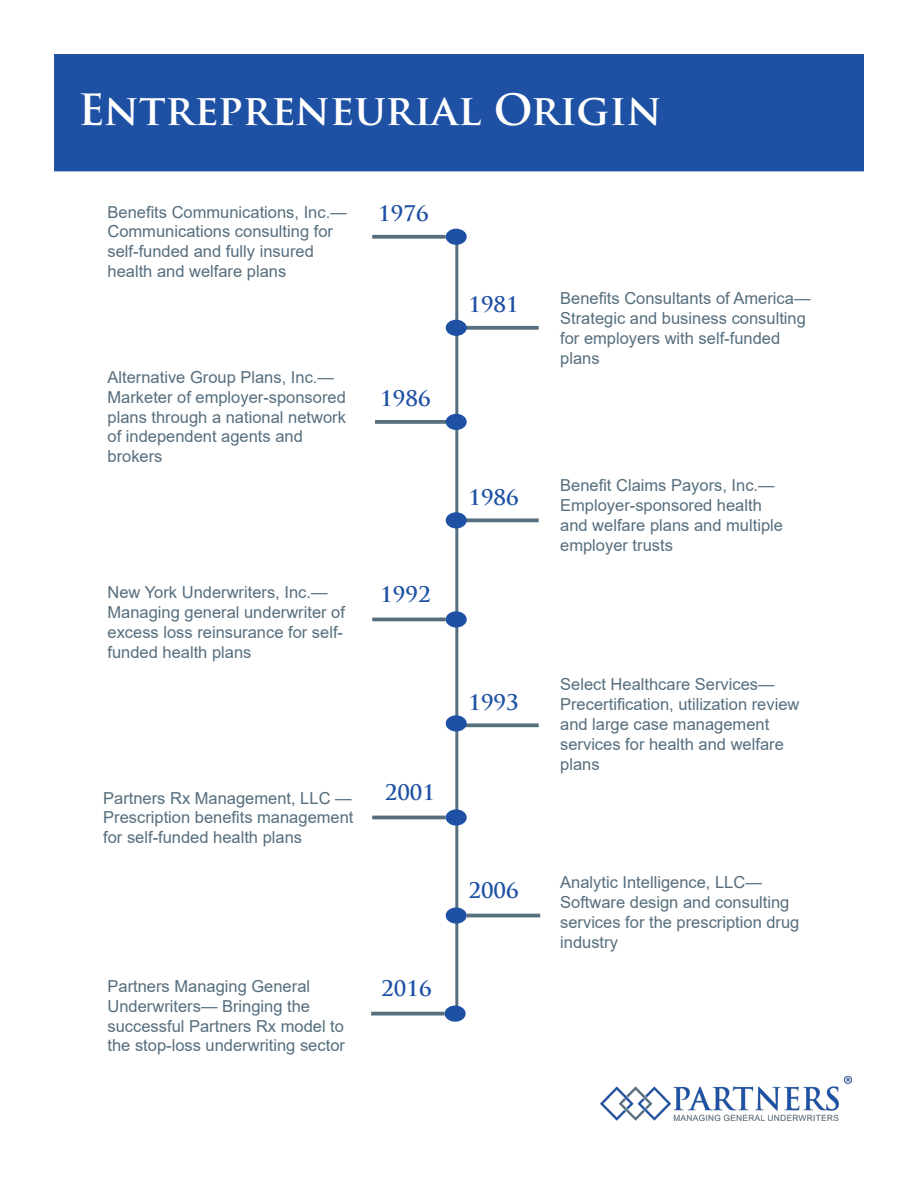
<style>
.page{position:relative;width:918px;height:1188px;background:#fff}
.page>*{position:absolute;margin:0;border:0;box-sizing:border-box;transform-origin:0 0}
.t1{font:700 42px "Trajan Pro";color:#fff}
.t2{font:700 21px "Trajan Pro";color:#1e51a4}
.t3{font:16.5px/19.8px "Arial";color:#566e7e}
</style>
<div class="page">
<div style="left:455px;top:240px;width:3px;height:778px;border:2px solid #566e7e"></div>
<div style="left:54px;top:54px;width:810px;height:117px;background:#1e51a4"></div>
<svg style="left:372px;top:235px;width:74px;height:4px"></svg>
<svg style="left:467px;top:326px;width:72px;height:4px"></svg>
<svg style="left:375px;top:420px;width:71px;height:4px"></svg>
<svg style="left:467px;top:518px;width:72px;height:4px"></svg>
<hr style="left:467px;top:914px;width:73px;height:3px;background:#566e7e">
<hr style="left:372px;top:816px;width:74px;height:3px;background:#566e7e">
<svg style="left:466px;top:723px;width:73px;height:4px"></svg>
<svg style="left:371px;top:1012px;width:74px;height:4px"></svg>
<div style="left:446px;top:908px;width:20px;height:15px;background:#1e51a4;border-radius:50%"></div>
<div style="left:446px;top:907px;width:21px;height:17px;border:2px solid #1e51a4;border-radius:50%"></div>
<hr style="left:372px;top:618px;width:74px;height:3px;background:#566e7e">
<div style="left:446px;top:229px;width:20px;height:15px;background:#1e51a4;border-radius:50%"></div>
<div style="left:446px;top:229px;width:21px;height:16px;border:2px solid #1e51a4;border-radius:50%"></div>
<div style="left:446px;top:320px;width:20px;height:15px;background:#1e51a4;border-radius:50%"></div>
<div style="left:446px;top:320px;width:21px;height:16px;border:2px solid #1e51a4;border-radius:50%"></div>
<div style="left:446px;top:415px;width:20px;height:14px;background:#1e51a4;border-radius:50%"></div>
<div style="left:446px;top:414px;width:21px;height:16px;border:2px solid #1e51a4;border-radius:50%"></div>
<div style="left:446px;top:513px;width:20px;height:15px;background:#1e51a4;border-radius:50%"></div>
<div style="left:446px;top:512px;width:21px;height:16px;border:2px solid #1e51a4;border-radius:50%"></div>
<div style="left:446px;top:612px;width:20px;height:15px;background:#1e51a4;border-radius:50%"></div>
<div style="left:446px;top:611px;width:21px;height:17px;border:2px solid #1e51a4;border-radius:50%"></div>
<div style="left:446px;top:716px;width:20px;height:15px;background:#1e51a4;border-radius:50%"></div>
<div style="left:446px;top:715px;width:21px;height:17px;border:2px solid #1e51a4;border-radius:50%"></div>
<div style="left:446px;top:810px;width:20px;height:15px;background:#1e51a4;border-radius:50%"></div>
<div style="left:446px;top:809px;width:21px;height:17px;border:2px solid #1e51a4;border-radius:50%"></div>
<div style="left:445px;top:1006px;width:20px;height:15px;background:#1e51a4;border-radius:50%"></div>
<div style="left:445px;top:1006px;width:21px;height:16px;border:2px solid #1e51a4;border-radius:50%"></div>
<img style="left:600px;top:1075px;width:252px;height:46px">
<p class="t1" style="left:78px;top:83px;width:585px">Entrepreneurial Origin</p>
<p class="t3" style="left:108px;top:202px;width:241px">Benefits Communications, Inc.—<br>Communications consulting for self-funded and fully insured health and welfare plans</p>
<p class="t2" style="left:378px;top:201px;width:52px">1976</p>
<p class="t3" style="left:108px;top:367px;width:240px">Alternative Group Plans, Inc.—<br>Marketer of employer-sponsored plans through a national network of independent agents and brokers</p>
<p class="t2" style="left:380px;top:386px;width:52px">1986</p>
<p class="t3" style="left:108px;top:582px;width:239px">New York Underwriters, Inc.—<br>Managing general underwriter of excess loss reinsurance for self&shy;funded health plans</p>
<p class="t2" style="left:380px;top:581px;width:52px">1992</p>
<p class="t3" style="left:103px;top:788px;width:252px;text-align:justify">Partners Rx Management, LLC — Prescription benefits management for self-funded health plans</p>
<p class="t2" style="left:385px;top:779px;width:52px">2001</p>
<p class="t3" style="left:108px;top:976px;width:239px">Partners Managing General<br>Underwriters— Bringing the successful Partners Rx model to the stop-loss underwriting sector</p>
<p class="t2" style="left:381px;top:975px;width:52px">2016</p>
<p class="t2" style="left:468px;top:292px;width:52px">1981</p>
<p class="t2" style="left:468px;top:484px;width:52px">1986</p>
<p class="t2" style="left:468px;top:690px;width:52px">1993</p>
<p class="t2" style="left:468px;top:877px;width:52px">2006</p>
<p class="t3" style="left:560px;top:288px;width:252px">Benefits Consultants of America—<br>Strategic and business consulting for employers with self-funded plans</p>
<p class="t3" style="left:560px;top:476px;width:216px">Benefit Claims Payors, Inc.—</p>
<p class="t3" style="left:560px;top:495px;width:224px">Employer-sponsored health and welfare plans and multiple employer trusts</p>
<p class="t3" style="left:560px;top:675px;width:241px">Select Healthcare Services—<br>Precertification, utilization review and large case management services for health and welfare plans</p>
<p class="t3" style="left:560px;top:873px;width:241px">Analytic Intelligence, LLC—<br>Software design and consulting services for the prescription drug industry</p>
</div>
